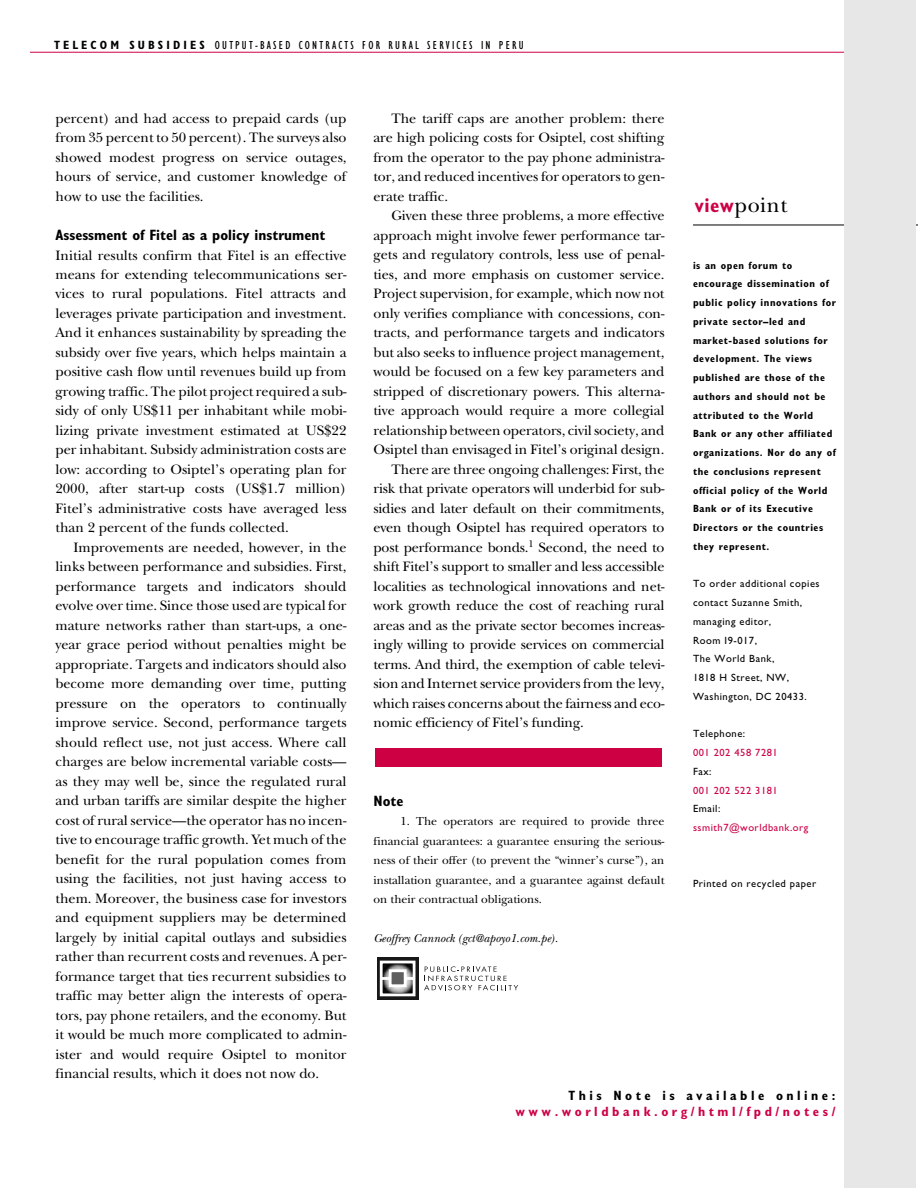
<style>
.page{position:relative;width:918px;height:1188px;background:#fff}
.page>*{position:absolute;margin:0;border:0;box-sizing:border-box;transform-origin:0 0}
.t1{font:21.6px "New Baskerville";letter-spacing:.025em;color:#000}
.t2{font:700 condensed 15px "Gill Sans";color:#000}
.t3{font:14.25px/19.5px "New Baskerville";letter-spacing:-.005em;color:#000;text-align:justify}
.t4{font:700 condensed 13.5px "Gill Sans";letter-spacing:.26em;color:#cd0044}
.t5{font:700 condensed 13.5px "Gill Sans";letter-spacing:.26em;color:#000}
.t6{font:12px/19.5px "New Baskerville";color:#000;text-align:justify}
.t7{font:condensed 12px "Gill Sans";letter-spacing:.18em;color:#000}
.t8{font:italic 12px "New Baskerville";color:#000}
.t9{font:700 condensed 10.5px/18.8px "Gill Sans";letter-spacing:.05em;color:#000}
.t10{font:10.5px/18.8px "Gill Sans";letter-spacing:.05em;color:#000}
.t11{font:10.5px "Gill Sans";letter-spacing:.05em;color:#cd0044}
.s1{font-weight:700}
.s2{font-family:"Gill Sans";font-weight:700;font-stretch:condensed;font-size:19.95px;color:#cd0044}
</style>
<div class="page">
<hr style="left:693px;top:225px;width:225px;height:1px;background:#000">
<hr style="left:30px;top:52px;width:834px;height:1px;background:#cd0044">
<div style="left:844px;top:0;width:72px;height:1188px;background:#e7e7e7"></div>
<div style="left:377px;top:957px;width:41px;height:43px;background:#181818"></div>
<svg style="left:379px;top:960px;width:37px;height:37px"></svg>
<svg style="left:424px;top:966px;width:94px;height:25px"></svg>
<div style="left:375px;top:748px;width:287px;height:18px;background:#cd0044"></div>
<p class="t7" style="left:54px;top:41px;width:471px"><span class="s1">TELECOM SUBSIDIES</span> OUTPUT-BASED CONTRACTS FOR RURAL SERVICES IN PERU</p>
<p class="t3" style="left:56px;top:110px;width:293px">percent) and had access to prepaid cards (up from 35 percent to 50 percent). The surveys also showed modest progress on service outages, hours of service, and customer knowledge of how to use the facilities.</p>
<p class="t2" style="left:56px;top:230px;width:271px">Assessment of Fitel as a policy instrument</p>
<p class="t3" style="left:56px;top:247px;width:293px">Initial results confirm that Fitel is an effective means for extending telecommunications ser&shy;vices to rural populations. Fitel attracts and leverages private participation and investment.<br>And it enhances sustainability by spreading the subsidy over five years, which helps maintain a positive cash flow until revenues build up from growing traffic. The pilot project required a sub&shy;sidy of only US$11 per inhabitant while mobi&shy;lizing private investment estimated at US$22 per inhabitant. Subsidy administration costs are low: according to Osiptel’s operating plan for 2000, after start-up costs (US$1.7 million)<br>Fitel’s administrative costs have averaged less than 2 percent of the funds collected.</p>
<p class="t3" style="left:56px;top:539px;width:293px;text-indent:18px">Improvements are needed, however, in the links between performance and subsidies. First, performance targets and indicators should evolve over time. Since those used are typical for mature networks rather than start-ups, a one&shy;year grace period without penalties might be appropriate. Targets and indicators should also become more demanding over time, putting pressure on the operators to continually improve service. Second, performance targets should reflect use, not just access. Where call charges are below incremental variable costs— as they may well be, since the regulated rural and urban tariffs are similar despite the higher cost of rural service—the operator has no incen&shy;tive to encourage traffic growth. Yet much of the benefit for the rural population comes from using the facilities, not just having access to them. Moreover, the business case for investors and equipment suppliers may be determined largely by initial capital outlays and subsidies rather than recurrent costs and revenues. A per&shy;formance target that ties recurrent subsidies to traffic may better align the interests of opera&shy;tors, pay phone retailers, and the economy. But it would be much more complicated to admin&shy;ister and would require Osiptel to monitor financial results, which it does not now do.</p>
<p class="t3" style="left:374px;top:110px;width:293px;text-indent:18px">The tariff caps are another problem: there are high policing costs for Osiptel, cost shifting from the operator to the pay phone administra&shy;tor, and reduced incentives for operators to gen&shy;erate traffic.</p>
<p class="t3" style="left:392px;top:208px;width:275px">Given these three problems, a more effective</p>
<p class="t3" style="left:374px;top:227px;width:293px">approach might involve fewer performance tar-</p>
<p class="t3" style="left:374px;top:247px;width:293px">gets and regulatory controls, less use of penal-</p>
<p class="t3" style="left:374px;top:266px;width:293px">ties, and more emphasis on customer service.</p>
<p class="t3" style="left:374px;top:286px;width:293px">Project supervision, for example, which now not</p>
<p class="t3" style="left:374px;top:305px;width:293px">only verifies compliance with concessions, con-</p>
<p class="t3" style="left:374px;top:325px;width:293px">tracts, and performance targets and indicators</p>
<p class="t3" style="left:374px;top:344px;width:293px">but also seeks to influence project management,</p>
<p class="t3" style="left:374px;top:364px;width:293px">would be focused on a few key parameters and</p>
<p class="t3" style="left:374px;top:383px;width:293px">stripped of discretionary powers. This alterna-</p>
<p class="t3" style="left:374px;top:403px;width:293px">tive approach would require a more collegial</p>
<p class="t3" style="left:374px;top:422px;width:293px">relationship between operators, civil society, and</p>
<p class="t3" style="left:374px;top:442px;width:292px">Osiptel than envisaged in Fitel’s original design.</p>
<p class="t3" style="left:392px;top:461px;width:275px">There are three ongoing challenges: First, the</p>
<p class="t3" style="left:374px;top:481px;width:293px">risk that private operators will underbid for sub-</p>
<p class="t3" style="left:374px;top:500px;width:293px">sidies and later default on their commitments,</p>
<p class="t3" style="left:374px;top:520px;width:293px">even though Osiptel has required operators to</p>
<p class="t3" style="left:374px;top:539px;width:293px">post performance bonds.<sup>1</sup> Second, the need to</p>
<p class="t3" style="left:374px;top:559px;width:293px">shift Fitel’s support to smaller and less accessible</p>
<p class="t3" style="left:374px;top:578px;width:293px">localities as technological innovations and net-</p>
<p class="t3" style="left:374px;top:598px;width:293px">work growth reduce the cost of reaching rural</p>
<p class="t3" style="left:374px;top:617px;width:293px">areas and as the private sector becomes increas-</p>
<p class="t3" style="left:374px;top:637px;width:293px">ingly willing to provide services on commercial</p>
<p class="t3" style="left:374px;top:656px;width:293px">terms. And third, the exemption of cable televi-</p>
<p class="t3" style="left:374px;top:676px;width:293px">sion and Internet service providers from the levy,</p>
<p class="t3" style="left:374px;top:695px;width:293px">which raises concerns about the fairness and eco-</p>
<p class="t3" style="left:374px;top:715px;width:212px">nomic efficiency of Fitel’s funding.</p>
<p class="t2" style="left:374px;top:795px;width:32px">Note</p>
<p class="t6" style="left:374px;top:813px;width:293px;text-indent:27px">1. The operators are required to provide three financial guarantees: a guarantee ensuring the serious&shy;ness of their offer (to prevent the “winner’s curse”), an installation guarantee, and a guarantee against default on their contractual obligations.</p>
<p class="t8" style="left:374px;top:934px;width:186px">Geoffrey Cannock (gct@apoyo1.com.pe).</p>
<h1 class="t1" style="left:694px;top:197px;width:94px"><span class="s2">view</span>point</h1>
<p class="t9" style="left:693px;top:257px;width:144px">is an open forum to encourage dissemination of public policy innovations for private sector–led and market-based solutions for development. The views published are those of the authors and should not be attributed to the World<br>Bank or any other affiliated organizations. Nor do any of the conclusions represent official policy of the World<br>Bank or of its Executive<br>Directors or the countries they represent.</p>
<p class="t10" style="left:693px;top:576px;width:128px">To order additional copies contact Suzanne Smith, managing editor,<br>Room I9-017,<br>The World Bank,<br>1818 H Street, NW,<br>Washington, DC 20433.</p>
<p class="t10" style="left:693px;top:726px;width:54px">Telephone:</p>
<p class="t11" style="left:693px;top:749px;width:86px">001 202 458 7281</p>
<p class="t10" style="left:693px;top:763px;width:20px">Fax:</p>
<p class="t11" style="left:693px;top:786px;width:86px">001 202 522 3181</p>
<p class="t10" style="left:693px;top:801px;width:29px">Email:</p>
<p class="t11" style="left:693px;top:824px;width:117px">ssmith7@worldbank.org</p>
<p class="t10" style="left:693px;top:876px;width:125px">Printed on recycled paper</p>
<p class="t5" style="left:569px;top:1090px;width:268px">This Note is available online:</p>
<p class="t4" style="left:515px;top:1107px;width:322px">www.worldbank.org/html/fpd/notes/</p>
</div>
